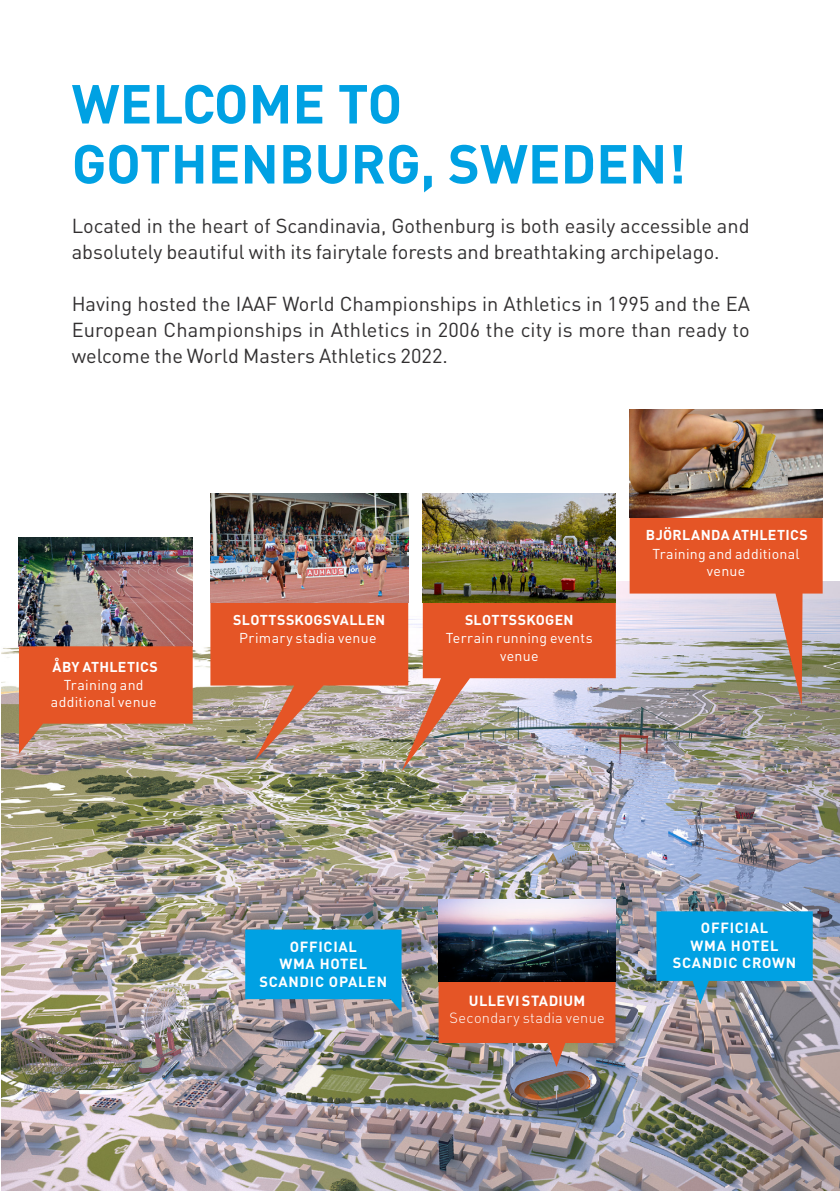
<style>
.page{position:relative;width:840px;height:1191px;background:#fff}
.page>*{position:absolute;margin:0;border:0;box-sizing:border-box;transform-origin:0 0}
.Styckeformat_2{font:700 54px/60px "DIN Pro";color:#00a1e3}
.Ingress{font:20px/26px "DIN Pro";color:#312f30}
.Bröd_9_13{font:700 14.6px "DIN Pro";letter-spacing:.05em;color:#fff}
.Bröd_9_13-2{font:300 14.6px "DIN Pro";letter-spacing:.02em;color:#fff}
.Bröd_9_13-3{font:700 14.6px "DIN Pro";letter-spacing:.025em;color:#fff}
.Bröd_9_13-4{font:14.2px/17.4px "DIN Pro";letter-spacing:.02em;color:#fff;text-align:center}
.Bröd_9_13-5{font:700 14.2px "DIN Pro";letter-spacing:.025em;color:#fff}
</style>
<div class="page">
<img style="left:1px;top:581px;width:838px;height:610px">
<img style="left:19px;top:538px;width:174px;height:108px">
<svg style="left:19px;top:646px;width:174px;height:107px;background:#d76943"></svg>
<svg style="left:245px;top:929px;width:156px;height:83px;background:#1ba0d7"></svg>
<svg style="left:656px;top:911px;width:156px;height:93px;background:#249dd0"></svg>
<img style="left:210px;top:567px;width:405px;height:204px">
<img style="left:210px;top:494px;width:198px;height:108px">
<img style="left:422px;top:494px;width:193px;height:108px">
<svg style="left:629px;top:517px;width:193px;height:188px;background:#ce8e7c"></svg>
<img style="left:629px;top:409px;width:193px;height:108px">
<svg style="left:438px;top:981px;width:177px;height:86px;background:#c96241"></svg>
<img style="left:438px;top:900px;width:177px;height:81px">
<p class="Styckeformat_2" style="left:72px;top:72px;width:615px">WELCOME TO<br>GOTHENBURG, SWEDEN!</p>
<p class="Ingress" style="left:72px;top:212px;width:679px">Located in the heart of Scandinavia, Gothenburg is both easily accessible and absolutely beautiful with its fairytale forests and breathtaking archipelago.</p>
<p class="Ingress" style="left:72px;top:290px;width:679px;text-align:justify">Having hosted the IAAF World Championships in Athletics in 1995 and the EA European Championships in Athletics in 2006 the city is more than ready to welcome the World Masters Athletics 2022.</p>
<p class="Bröd_9_13-5" style="left:52px;top:657px;width:107px">ÅBY ATHLETICS</p>
<p class="Bröd_9_13-4" style="left:51px;top:675px;width:107px">Training and additional venue</p>
<p class="Bröd_9_13-5" style="left:233px;top:610px;width:153px">SLOTTSSKOGSVALLEN</p>
<p class="Bröd_9_13-5" style="left:464px;top:610px;width:110px">SLOTTSSKOGEN</p>
<p class="Bröd_9_13-4" style="left:239px;top:629px;width:139px">Primary stadia venue</p>
<p class="Bröd_9_13-4" style="left:445px;top:629px;width:148px">Terrain running events</p>
<p class="Bröd_9_13-4" style="left:500px;top:646px;width:40px">venue</p>
<p class="Bröd_9_13-5" style="left:645px;top:525px;width:163px">BJÖRLANDA ATHLETICS</p>
<p class="Bröd_9_13-4" style="left:652px;top:544px;width:148px">Training and additional venue</p>
<p class="Bröd_9_13" style="left:289px;top:936px;width:69px">OFFICIAL</p>
<p class="Bröd_9_13" style="left:279px;top:954px;width:89px">WMA HOTEL</p>
<p class="Bröd_9_13" style="left:259px;top:971px;width:129px">SCANDIC OPALEN</p>
<p class="Bröd_9_13-3" style="left:468px;top:990px;width:118px">ULLEVI STADIUM</p>
<p class="Bröd_9_13-2" style="left:449px;top:1007px;width:157px">Secondary stadia venue</p>
<p class="Bröd_9_13" style="left:700px;top:918px;width:69px">OFFICIAL</p>
<p class="Bröd_9_13" style="left:690px;top:935px;width:89px">WMA HOTEL</p>
<p class="Bröd_9_13" style="left:672px;top:953px;width:125px">SCANDIC CROWN</p>
</div>
